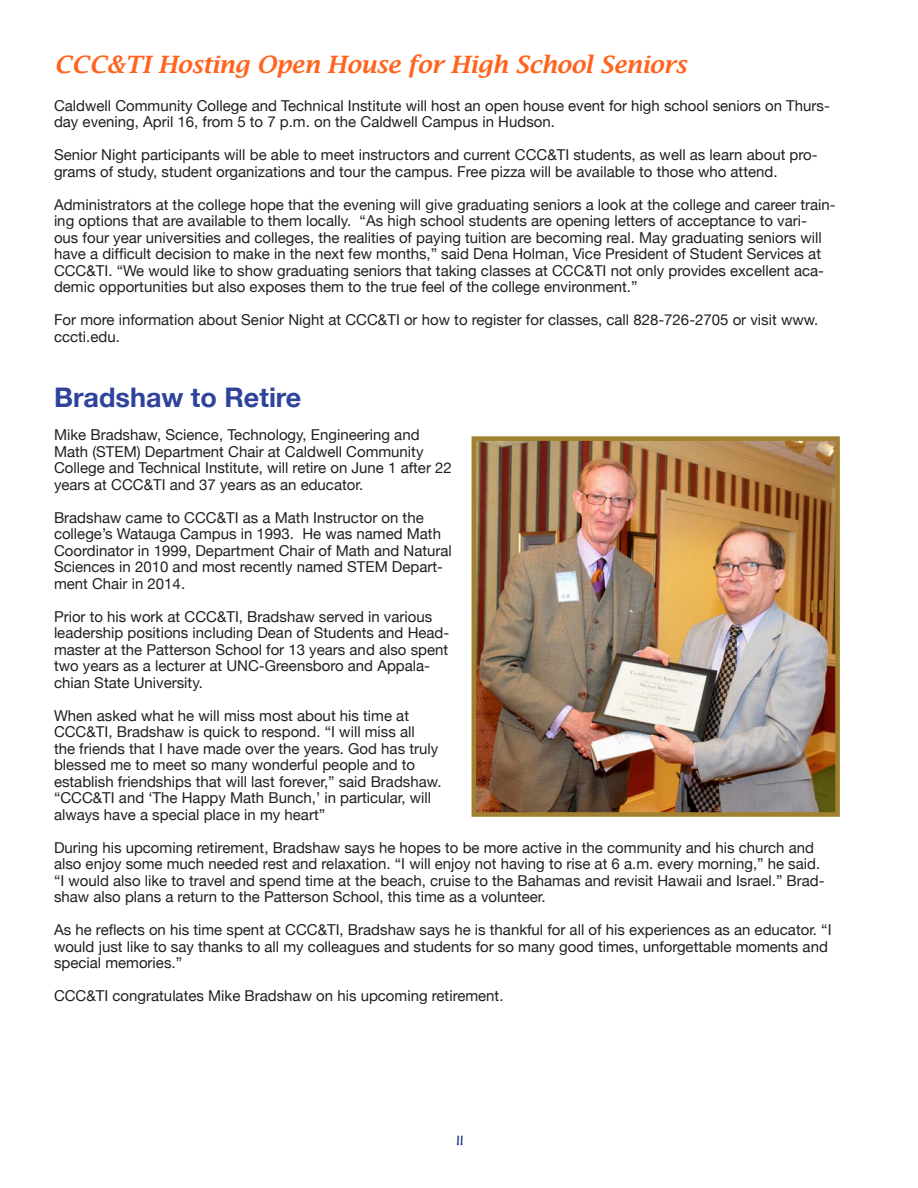
<style>
.page{position:relative;width:918px;height:1188px;background:#fff}
.page>*{position:absolute;margin:0;border:0;box-sizing:border-box;transform-origin:0 0}
.t1{font:700 27px "Helvetica Neue";color:#2f439b}
.t2{font:italic 600 24px "Lucida Bright";letter-spacing:-.01em;color:#ff641f}
.t3{font:21px "Handwriting Dakota";color:#22408b}
.t4{font:15px/16.5px "Helvetica Neue";color:#231f20}
</style>
<div class="page">
<img style="left:478px;top:442px;width:356px;height:369px">
<div style="left:472px;top:436px;width:368px;height:381px;border:5px solid #a1812f"></div>
<p class="t2" style="left:54px;top:50px;width:634px">CCC&amp;TI Hosting Open House for High School Seniors</p>
<p class="t4" style="left:54px;top:97px;width:777px">Caldwell Community College and Technical Institute will host an open house event for high school seniors on Thurs&shy;day evening, April 16, from 5 to 7 p.m. on the Caldwell Campus in Hudson.</p>
<p class="t4" style="left:54px;top:146px;width:765px">Senior Night participants will be able to meet instructors and current CCC&amp;TI students, as well as learn about pro&shy;grams of study, student organizations and tour the campus. Free pizza will be available to those who attend.</p>
<p class="t4" style="left:54px;top:196px;width:783px">Administrators at the college hope that the evening will give graduating seniors a look at the college and career train&shy;ing options that are available to them locally. “As high school students are opening letters of acceptance to vari-<br>ous four year universities and colleges, the realities of paying tuition are becoming real. May graduating seniors will have a difficult decision to make in the next few months,” said Dena Holman, Vice President of Student Services at CCC&amp;TI. “We would like to show graduating seniors that taking classes at CCC&amp;TI not only provides excellent aca&shy;demic opportunities but also exposes them to the true feel of the college environment.”</p>
<p class="t4" style="left:54px;top:311px;width:766px">For more information about Senior Night at CCC&amp;TI or how to register for classes, call 828-726-2705 or visit www. cccti.edu.</p>
<p class="t1" style="left:54px;top:381px;width:249px">Bradshaw to Retire</p>
<p class="t4" style="left:54px;top:426px;width:399px">Mike Bradshaw, Science, Technology, Engineering and Math (STEM) Department Chair at Caldwell Community College and Technical Institute, will retire on June 1 after 22 years at CCC&amp;TI and 37 years as an educator.</p>
<p class="t4" style="left:54px;top:509px;width:399px">Bradshaw came to CCC&amp;TI as a Math Instructor on the college’s Watauga Campus in 1993. He was named Math Coordinator in 1999, Department Chair of Math and Natural Sciences in 2010 and most recently named STEM Depart&shy;ment Chair in 2014.</p>
<p class="t4" style="left:54px;top:608px;width:397px">Prior to his work at CCC&amp;TI, Bradshaw served in various leadership positions including Dean of Students and Head&shy;master at the Patterson School for 13 years and also spent two years as a lecturer at UNC-Greensboro and Appala&shy;chian State University.</p>
<p class="t4" style="left:54px;top:707px;width:389px">When asked what he will miss most about his time at CCC&amp;TI, Bradshaw is quick to respond. “I will miss all<br>the friends that I have made over the years. God has truly blessed me to meet so many wonderful people and to establish friendships that will last forever,” said Bradshaw. “CCC&amp;TI and ‘The Happy Math Bunch,’ in particular, will always have a special place in my heart”</p>
<p class="t4" style="left:54px;top:839px;width:772px">During his upcoming retirement, Bradshaw says he hopes to be more active in the community and his church and also enjoy some much needed rest and relaxation. “I will enjoy not having to rise at 6 a.m. every morning,” he said. “I would also like to travel and spend time at the beach, cruise to the Bahamas and revisit Hawaii and Israel.” Brad&shy;shaw also plans a return to the Patterson School, this time as a volunteer.</p>
<p class="t4" style="left:54px;top:921px;width:779px">As he reflects on his time spent at CCC&amp;TI, Bradshaw says he is thankful for all of his experiences as an educator. “I would just like to say thanks to all my colleagues and students for so many good times, unforgettable moments and special memories.”</p>
<p class="t4" style="left:54px;top:987px;width:451px">CCC&amp;TI congratulates Mike Bradshaw on his upcoming retirement.</p>
<p class="t3" style="left:455px;top:1126px;width:9px">11</p>
</div>
